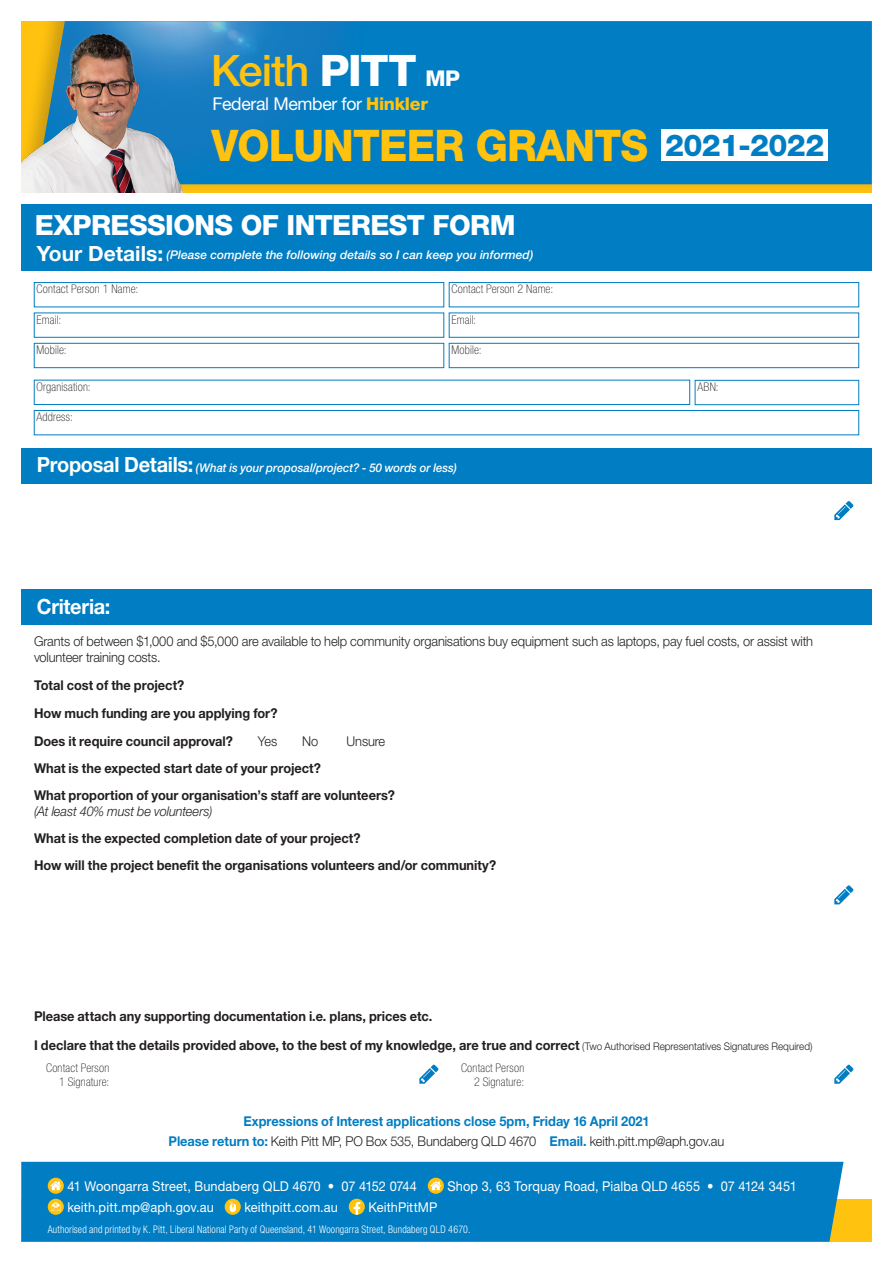
<style>
.page{position:relative;width:893px;height:1263px;background:#fff}
.page>*{position:absolute;margin:0;border:0;box-sizing:border-box;transform-origin:0 0}
.t1{font:800 43.65px "Helvetica Neue LT Pro";letter-spacing:-.02em;color:#ffc20e;scale:.95 1}
.t2{font:500 43.5px "Helvetica Neue LT Pro";letter-spacing:-.025em;color:#ffc20e}
.t3{font:800 27.9px "Helvetica Neue LT Pro";letter-spacing:-.02em;color:#fff}
.t4{font:700 21px "Helvetica Neue LT Pro";letter-spacing:-.015em;color:#fff;scale:.95 1}
.t5{font:17.7px "Helvetica Neue LT Pro";letter-spacing:-.02em;color:#fff}
.t6{font:700 13.5px/26.8px "Helvetica Neue LT Pro";color:#231f20;scale:.95 1}
.t7{font:300 13.5px/16.2px "Helvetica Neue LT Pro";letter-spacing:-.01em;color:#231f20;scale:.95 1}
.t8{font:700 13.5px/20.4px "Helvetica Neue LT Pro";color:#007dc3;text-align:center;scale:.95 1}
.t9{font:13.5px "Helvetica Neue LT Pro";letter-spacing:.01em;color:#fff;scale:.95 1}
.t10{font:italic 300 13.5px "Helvetica Neue LT Pro";letter-spacing:-.01em;color:#231f20;scale:.95 1}
.t11{font:100 condensed 12px/14.4px "Helvetica Neue LT Std";letter-spacing:.015em;color:#231f20;text-align:right}
.t12{font:italic 500 12px "Helvetica Neue LT Pro";color:#fff}
.t13{font:italic 500 12px "Helvetica Neue LT Pro";color:#fff;scale:.95 1}
.t14{font:300 condensed 10.5px "Helvetica Neue LT Std";letter-spacing:.015em;color:#fff;scale:.95 1}
.s1{font-weight:800;color:#fff}
.s2{font-weight:800;font-size:21.75px;color:#fff}
.s3{font-weight:800;color:#ffc20e}
.s4{font-size:30.15px;color:#007dc3}
.s5{font-weight:700;font-style:normal;font-size:21px}
.s6{font-weight:300;font-size:10.5px}
.s7{font-weight:300;color:#231f20}
</style>
<div class="page">
<div style="left:21px;top:204px;width:851px;height:66px;background:#007dc3"></div>
<div style="left:34px;top:282px;width:410px;height:25px;border:1px solid #007dc3"></div>
<div style="left:34px;top:380px;width:656px;height:25px;border:1px solid #007dc3"></div>
<div style="left:695px;top:380px;width:164px;height:25px;border:1px solid #007dc3"></div>
<div style="left:34px;top:410px;width:825px;height:25px;border:1px solid #007dc3"></div>
<div style="left:21px;top:448px;width:851px;height:35px;background:#007dc3"></div>
<div style="left:21px;top:590px;width:851px;height:35px;background:#007dc3"></div>
<div style="left:34px;top:343px;width:410px;height:25px;border:1px solid #007dc3"></div>
<div style="left:449px;top:282px;width:410px;height:25px;border:1px solid #007dc3"></div>
<div style="left:449px;top:343px;width:410px;height:25px;border:1px solid #007dc3"></div>
<svg style="left:834px;top:885px;width:19px;height:19px"></svg>
<svg style="left:834px;top:1065px;width:19px;height:19px"></svg>
<svg style="left:419px;top:1065px;width:19px;height:19px"></svg>
<svg style="left:834px;top:501px;width:19px;height:19px"></svg>
<div style="left:21px;top:21px;width:851px;height:172px;background:#231f20;opacity:.25"></div>
<div style="left:382px;top:21px;width:490px;height:163px;background:#007dc3"></div>
<img style="left:242px;top:21px;width:140px;height:163px">
<img style="left:21px;top:21px;width:221px;height:172px">
<div style="left:661px;top:129px;width:167px;height:32px;background:#fff"></div>
<div style="left:21px;top:1199px;width:851px;height:43px;background:#ffc20e"></div>
<div style="left:21px;top:1162px;width:822px;height:80px;background:#007dc3"></div>
<svg style="left:48px;top:1178px;width:16px;height:16px"></svg>
<svg style="left:50px;top:1181px;width:11px;height:9px"></svg>
<svg style="left:428px;top:1178px;width:16px;height:16px"></svg>
<svg style="left:430px;top:1181px;width:11px;height:9px"></svg>
<svg style="left:48px;top:1199px;width:16px;height:16px"></svg>
<svg style="left:51px;top:1202px;width:9px;height:9px"></svg>
<div style="left:225px;top:1199px;width:16px;height:16px;background:#ffc20e;border-radius:50%"></div>
<svg style="left:229px;top:1201px;width:7px;height:11px"></svg>
<svg style="left:349px;top:1199px;width:16px;height:16px"></svg>
<svg style="left:354px;top:1202px;width:6px;height:13px"></svg>
<h2 class="t2" style="left:211px;top:44px;width:251px">Keith <span class="s1">PITT</span> <span class="s2">MP</span></h2>
<h3 class="t5" style="left:213px;top:93px;width:217px">Federal Member for <span class="s3">Hinkler</span></h3>
<h1 class="t1" style="left:211px;top:119px;width:647px">VOLUNTEER GRANTS <span class="s4">2021-2022</span></h1>
<h3 class="t3" style="left:35px;top:208px;width:482px">EXPRESSIONS OF INTEREST FORM</h3>
<p class="t12" style="left:37px;top:248px;width:498px"><span class="s5">Your Details:</span> (Please complete the following details so I can keep you informed)</p>
<p class="t11" style="left:37px;top:282px;width:103px">Contact Person 1 Name:</p>
<p class="t11" style="left:37px;top:312px;width:26px">Email:</p>
<p class="t11" style="left:37px;top:343px;width:32px">Mobile:</p>
<p class="t11" style="left:451px;top:282px;width:103px">Contact Person 2 Name:</p>
<p class="t11" style="left:451px;top:312px;width:26px">Email:</p>
<p class="t11" style="left:451px;top:343px;width:32px">Mobile:</p>
<p class="t11" style="left:37px;top:379px;width:56px">Organisation:</p>
<p class="t11" style="left:697px;top:380px;width:23px">ABN:</p>
<p class="t11" style="left:37px;top:410px;width:38px">Address:</p>
<p class="t13" style="left:37px;top:461px;width:444px"><span class="s5">Proposal Details:</span> (What is your proposal/project? - 50 words or less)</p>
<h3 class="t4" style="left:37px;top:593px;width:79px">Criteria:</h3>
<p class="t7" style="left:34px;top:633px;width:822px">Grants of between $1,000 and $5,000 are available to help community organisations buy equipment such as laptops, pay fuel costs, or assist with volunteer training costs.</p>
<p class="t6" style="left:34px;top:672px;width:160px">Total cost of the project?</p>
<p class="t6" style="left:34px;top:699px;width:258px">How much funding are you applying for?</p>
<p class="t6" style="left:34px;top:728px;width:211px">Does it require council approval?</p>
<p class="t7" style="left:258px;top:733px;width:22px">Yes</p>
<p class="t7" style="left:302px;top:733px;width:18px">No</p>
<p class="t7" style="left:347px;top:733px;width:42px">Unsure</p>
<p class="t6" style="left:34px;top:754px;width:381px">What is the expected start date of your project?<br>What proportion of your organisation’s staff are volunteers?</p>
<p class="t10" style="left:34px;top:803px;width:189px">(At least 40% must be volunteers)</p>
<p class="t6" style="left:34px;top:824px;width:488px">What is the expected completion date of your project?<br>How will the project benefit the organisations volunteers and/or community?</p>
<p class="t6" style="left:34px;top:1001px;width:821px;line-height:29px">Please attach any supporting documentation i.e. plans, prices etc.<br>I declare that the details provided above, to the best of my knowledge, are true and correct <span class="s6">(Two Authorised Representatives Signatures Required)</span></p>
<p class="t11" style="left:46px;top:1060px;width:65px">Contact Person<br>1 Signature:</p>
<p class="t11" style="left:461px;top:1060px;width:65px">Contact Person<br>2 Signature:</p>
<p class="t8" style="left:169px;top:1110px;width:586px">Expressions of Interest applications close 5pm, Friday 16 April 2021<br>Please return to: <span class="s7">Keith Pitt MP, PO Box 535, Bundaberg QLD 4670</span> Email. <span class="s7">keith.pitt.mp@aph.gov.au</span></p>
<p class="t9" style="left:67px;top:1177px;width:370px">41 Woongarra Street, Bundaberg QLD 4670 • 07 4152 0744</p>
<p class="t9" style="left:447px;top:1177px;width:369px">Shop 3, 63 Torquay Road, Pialba QLD 4655 • 07 4124 3451</p>
<p class="t9" style="left:67px;top:1198px;width:156px">keith.pitt.mp@aph.gov.au</p>
<p class="t9" style="left:244px;top:1198px;width:100px">keithpitt.com.au</p>
<p class="t9" style="left:368px;top:1198px;width:74px">KeithPittMP</p>
<p class="t14" style="left:48px;top:1223px;width:446px">Authorised and printed by K. Pitt, Liberal National Party of Queensland, 41 Woongarra Street, Bundaberg QLD 4670.</p>
</div>
